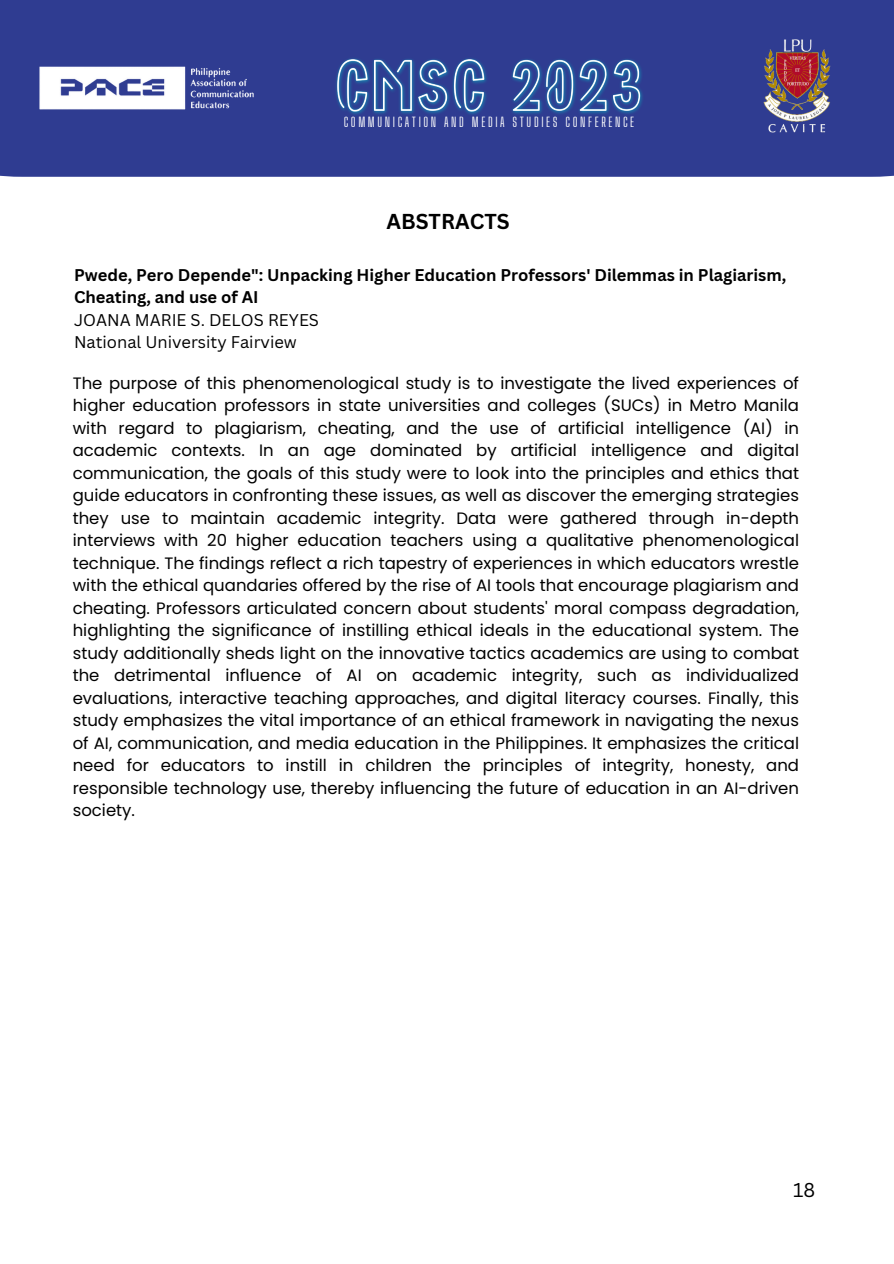
<style>
.page{position:relative;width:894px;height:1264px;background:#fff}
.page>*{position:absolute;margin:0;border:0;box-sizing:border-box;transform-origin:0 0}
.t1{font:700 21px "Canva Sans";color:#000}
.t2{font:19.5px "Canva Sans";color:#000}
.t3{font:16.5px/22.5px "Poppins";color:#000;text-align:justify}
.t4{font:700 16.5px/22.5px "Canva Sans";color:#000}
.t5{font:16.5px "Canva Sans";color:#000}
.t6{font:12.9px "Big Shoulders Display";letter-spacing:.2em;color:#fff}
</style>
<div class="page">
<div style="left:0;top:0;width:893px;height:177px;background:#2f3c91"></div>
<img style="left:39px;top:66px;width:215px;height:44px">
<img style="left:763px;top:39px;width:68px;height:94px">
<img style="left:336px;top:58px;width:307px;height:57px">
<p class="t6" style="left:343px;top:114px;width:292px">COMMUNICATION AND MEDIA STUDIES CONFERENCE</p>
<h2 class="t1" style="left:386px;top:207px;width:125px">ABSTRACTS</h2>
<p class="t4" style="left:74px;top:263px;width:713px">Pwede, Pero Depende": Unpacking Higher Education Professors' Dilemmas in Plagiarism,<br>Cheating, and use of AI</p>
<p class="t5" style="left:74px;top:308px;width:246px">JOANA MARIE S. DELOS REYES</p>
<p class="t5" style="left:74px;top:330px;width:224px">National University Fairview</p>
<p class="t3" style="left:73px;top:372px;width:727px">The purpose of this phenomenological study is to investigate the lived experiences of higher education professors in state universities and colleges (SUCs) in Metro Manila with regard to plagiarism, cheating, and the use of artificial intelligence (AI) in academic contexts. In an age dominated by artificial intelligence and digital communication, the goals of this study were to look into the principles and ethics that guide educators in confronting these issues, as well as discover the emerging strategies they use to maintain academic integrity. Data were gathered through in-depth interviews with 20 higher education teachers using a qualitative phenomenological technique. The findings reflect a rich tapestry of experiences in which educators wrestle with the ethical quandaries offered by the rise of AI tools that encourage plagiarism and cheating. Professors articulated concern about students' moral compass degradation, highlighting the significance of instilling ethical ideals in the educational system. The study additionally sheds light on the innovative tactics academics are using to combat the detrimental influence of AI on academic integrity, such as individualized evaluations, interactive teaching approaches, and digital literacy courses. Finally, this study emphasizes the vital importance of an ethical framework in navigating the nexus of AI, communication, and media education in the Philippines. It emphasizes the critical need for educators to instill in children the principles of integrity, honesty, and responsible technology use, thereby influencing the future of education in an AI-driven society.</p>
<p class="t2" style="left:793px;top:1175px;width:24px">18</p>
</div>
